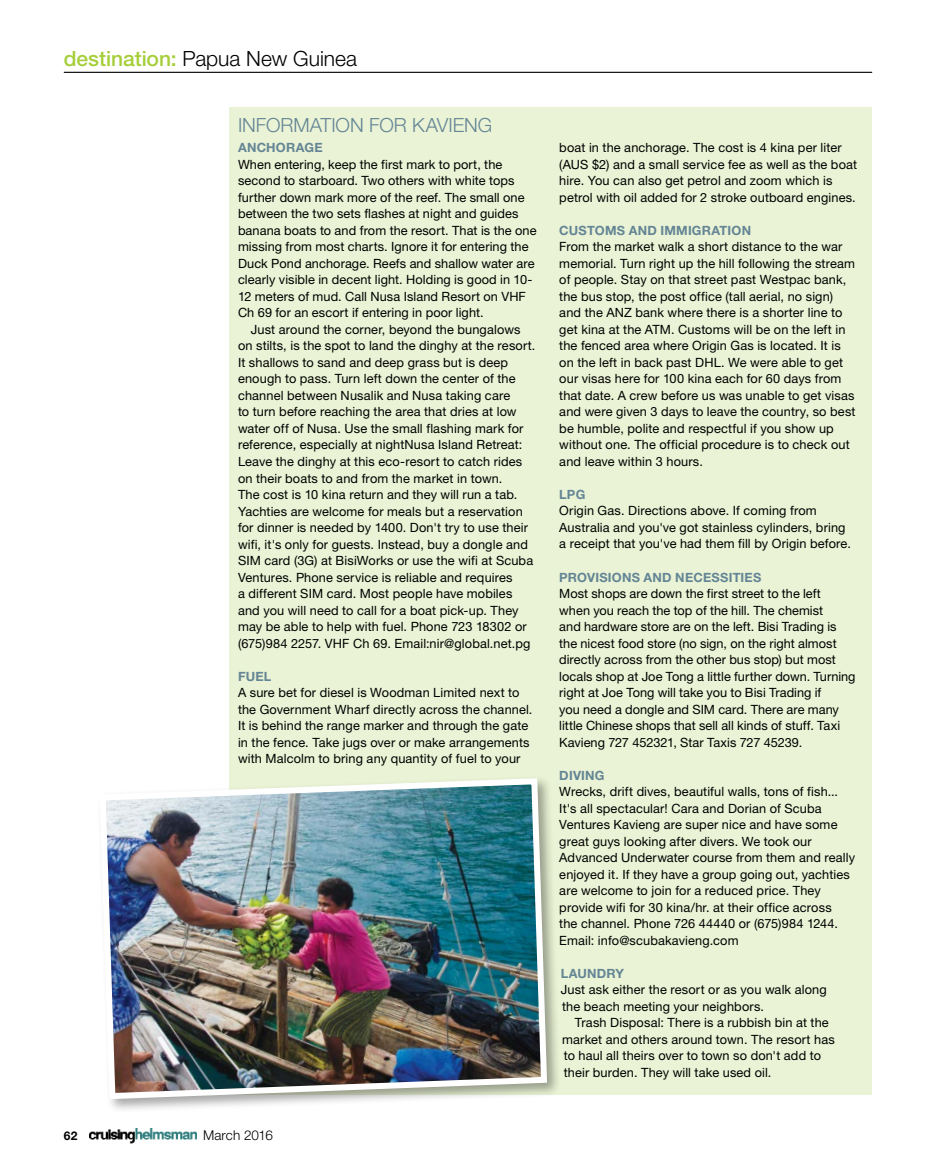
<style>
.page{position:relative;width:936px;height:1170px;background:#fff}
.page>*{position:absolute;margin:0;border:0;box-sizing:border-box;transform-origin:0 0}
.t1{font:300 21px "Helvetica Neue LT Std";color:#000}
.t2{font:300 19.5px "Helvetica Neue LT Std";letter-spacing:-.005em;color:#648595}
.t3{font:300 13.5px "Helvetica Neue LT Std";color:#000}
.t4{font:12.75px/16.5px "Helvetica Neue LT Std";letter-spacing:.01em;color:#000}
.t5{font:700 12.75px "Helvetica Neue LT Std";letter-spacing:.015em;color:#648595}
.t6{font:700 12px "Helvetica Neue LT Std";color:#000}
.s1{font-weight:500;color:#a6ce39}
</style>
<div class="page">
<div style="left:230px;top:108px;width:642px;height:986px;background:#eaf3d5"></div>
<div style="left:97px;top:775px;width:465px;height:338px;background:#000;opacity:.35"></div>
<img style="left:97px;top:775px;width:453px;height:327px">
<img style="left:90px;top:1128px;width:106px;height:15px">
<hr style="left:64px;top:72px;width:808px;height:1px;background:#000">
<h1 class="t1" style="left:64px;top:46px;width:295px"><span class="s1">destination:</span> Papua New Guinea</h1>
<h2 class="t2" style="left:238px;top:113px;width:256px">INFORMATION FOR KAVIENG</h2>
<p class="t5" style="left:238px;top:140px;width:86px">ANCHORAGE</p>
<p class="t4" style="left:238px;top:156px;width:300px">When entering, keep the first mark to port, the second to starboard. Two others with white tops further down mark more of the reef. The small one between the two sets flashes at night and guides banana boats to and from the resort. That is the one missing from most charts. Ignore it for entering the Duck Pond anchorage. Reefs and shallow water are clearly visible in decent light. Holding is good in 10- 12 meters of mud. Call Nusa Island Resort on VHF Ch 69 for an escort if entering in poor light.</p>
<p class="t4" style="left:238px;top:321px;width:299px;text-indent:13px">Just around the corner, beyond the bungalows on stilts, is the spot to land the dinghy at the resort.<br>It shallows to sand and deep grass but is deep enough to pass. Turn left down the center of the channel between Nusalik and Nusa taking care<br>to turn before reaching the area that dries at low water off of Nusa. Use the small flashing mark for reference, especially at nightNusa Island Retreat:<br>Leave the dinghy at this eco-resort to catch rides on their boats to and from the market in town.<br>The cost is 10 kina return and they will run a tab.<br>Yachties are welcome for meals but a reservation for dinner is needed by 1400. Don't try to use their wifi, it's only for guests. Instead, buy a dongle and SIM card (3G) at BisiWorks or use the wifi at Scuba Ventures. Phone service is reliable and requires<br>a different SIM card. Most people have mobiles and you will need to call for a boat pick-up. They may be able to help with fuel. Phone 723 18302 or (675)984 2257. VHF Ch 69. Email:nir@global.net.pg</p>
<p class="t5" style="left:238px;top:668px;width:35px">FUEL</p>
<p class="t4" style="left:238px;top:684px;width:296px">A sure bet for diesel is Woodman Limited next to the Government Wharf directly across the channel.<br>It is behind the range marker and through the gate in the fence. Take jugs over or make arrangements with Malcolm to bring any quantity of fuel to your</p>
<p class="t6" style="left:64px;top:1127px;width:15px">62</p>
<p class="t3" style="left:203px;top:1126px;width:71px">March 2016</p>
<p class="t4" style="left:559px;top:139px;width:299px">boat in the anchorage. The cost is 4 kina per liter (AUS $2) and a small service fee as well as the boat hire. You can also get petrol and zoom which is petrol with oil added for 2 stroke outboard engines.</p>
<p class="t5" style="left:559px;top:222px;width:193px">CUSTOMS AND IMMIGRATION</p>
<p class="t4" style="left:559px;top:238px;width:298px">From the market walk a short distance to the war memorial. Turn right up the hill following the stream of people. Stay on that street past Westpac bank, the bus stop, the post office (tall aerial, no sign) and the ANZ bank where there is a shorter line to get kina at the ATM. Customs will be on the left in the fenced area where Origin Gas is located. It is on the left in back past DHL. We were able to get our visas here for 100 kina each for 60 days from that date. A crew before us was unable to get visas and were given 3 days to leave the country, so best be humble, polite and respectful if you show up without one. The official procedure is to check out and leave within 3 hours.</p>
<p class="t5" style="left:559px;top:486px;width:28px">LPG</p>
<p class="t4" style="left:559px;top:502px;width:293px">Origin Gas. Directions above. If coming from<br>Australia and you've got stainless cylinders, bring a receipt that you've had them fill by Origin before.</p>
<p class="t5" style="left:559px;top:569px;width:203px">PROVISIONS AND NECESSITIES</p>
<p class="t4" style="left:559px;top:585px;width:298px">Most shops are down the first street to the left<br>when you reach the top of the hill. The chemist<br>and hardware store are on the left. Bisi Trading is the nicest food store (no sign, on the right almost directly across from the other bus stop) but most locals shop at Joe Tong a little further down. Turning right at Joe Tong will take you to Bisi Trading if<br>you need a dongle and SIM card. There are many little Chinese shops that sell all kinds of stuff. Taxi Kavieng 727 452321, Star Taxis 727 45239.</p>
<p class="t5" style="left:559px;top:767px;width:47px">DIVING</p>
<p class="t4" style="left:559px;top:783px;width:297px">Wrecks, drift dives, beautiful walls, tons of fish...<br>It's all spectacular! Cara and Dorian of Scuba Ventures Kavieng are super nice and have some great guys looking after divers. We took our Advanced Underwater course from them and really enjoyed it. If they have a group going out, yachties are welcome to join for a reduced price. They provide wifi for 30 kina/hr. at their office across<br>the channel. Phone 726 44440 or (675)984 1244.<br>Email: info@scubakavieng.com</p>
<p class="t5" style="left:560px;top:965px;width:65px">LAUNDRY</p>
<p class="t4" style="left:560px;top:981px;width:267px">Just ask either the resort or as you walk along the beach meeting your neighbors.</p>
<p class="t4" style="left:562px;top:1014px;width:274px;text-indent:13px">Trash Disposal: There is a rubbish bin at the market and others around town. The resort has to haul all theirs over to town so don't add to their burden. They will take used oil.</p>
</div>
